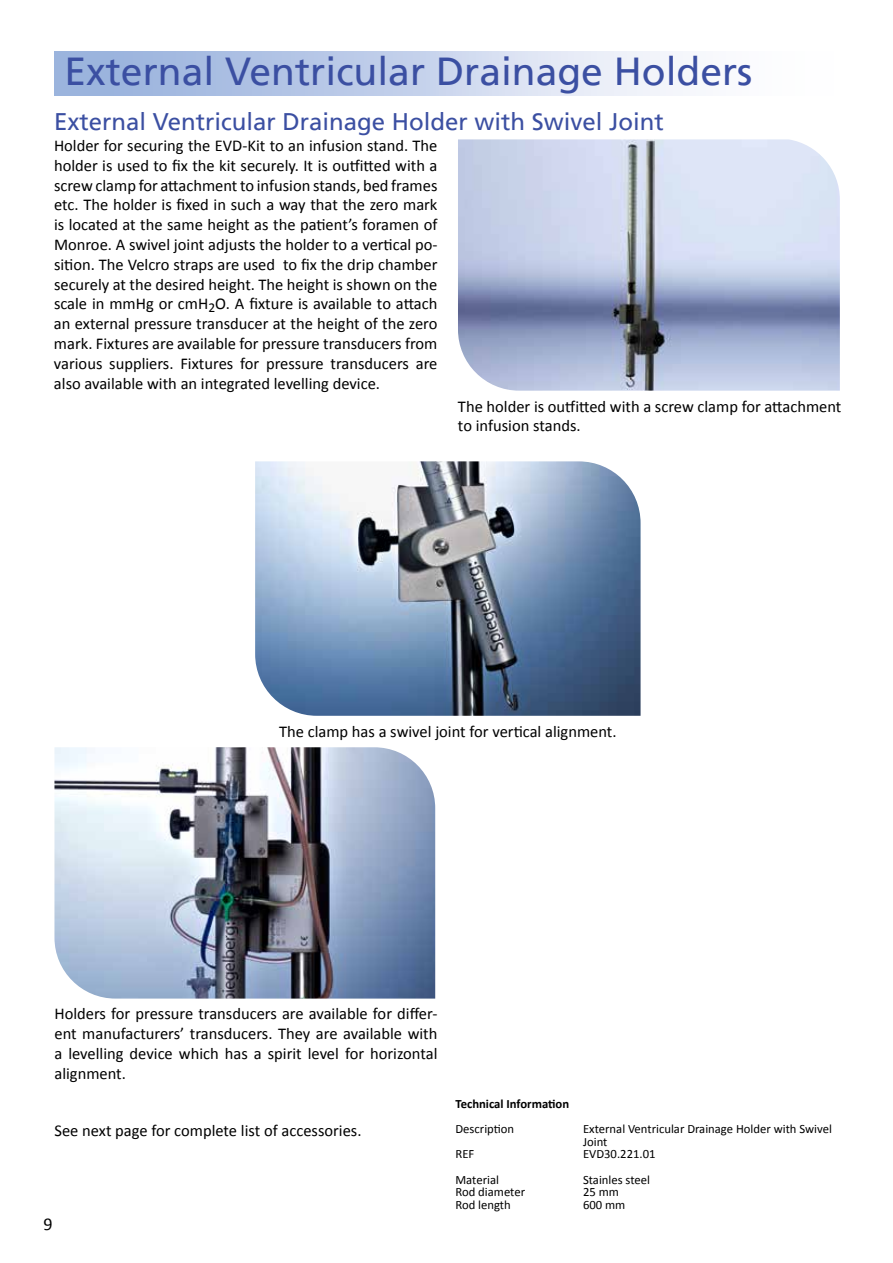
<style>
.page{position:relative;width:893px;height:1263px;background:#fff}
.page>*{position:absolute;margin:0;border:0;box-sizing:border-box;transform-origin:0 0}
.t1{font:39px "Frutiger LT";color:#3b4fa2}
.t2{font:24px "Frutiger LT";color:#3b4fa2}
.t3{font:18px "Calibri";color:#000}
.t4{font:16.5px/19.8px "Calibri";color:#000;text-align:justify}
.t5{font:12.6px/12.6px "Calibri";color:#000}
.t6{font:700 12.6px "Calibri";color:#000}
</style>
<div class="page">
<div style="left:54px;top:51px;width:839px;height:44px;background:linear-gradient(to right,#94addb,#fff)"></div>
<img style="left:458px;top:139px;width:382px;height:252px">
<img style="left:255px;top:461px;width:386px;height:255px">
<img style="left:54px;top:747px;width:381px;height:251px">
<h1 class="t1" style="left:65px;top:49px;width:689px">External Ventricular Drainage Holders</h1>
<h2 class="t2" style="left:54px;top:108px;width:611px">External Ventricular Drainage Holder with Swivel Joint</h2>
<p class="t4" style="left:54px;top:136px;width:385px">Holder for securing the EVD-Kit to an infusion stand. The holder is used to fix the kit securely. It is outfitted with a screw clamp for attachment to infusion stands, bed frames etc. The holder is fixed in such a way that the zero mark is located at the same height as the patient’s foramen of Monroe. A swivel joint adjusts the holder to a vertical po&shy;sition. The Velcro straps are used to fix the drip chamber securely at the desired height. The height is shown on the scale in mmHg or cmH<sub>2</sub>O. A fixture is available to attach an external pressure transducer at the height of the zero mark. Fixtures are available for pressure transducers from various suppliers. Fixtures for pressure transducers are also available with an integrated levelling device.</p>
<p class="t4" style="left:458px;top:396px;width:385px">The holder is outfitted with a screw clamp for attachment to infusion stands.</p>
<p class="t4" style="left:279px;top:721px;width:339px">The clamp has a swivel joint for vertical alignment.</p>
<p class="t4" style="left:54px;top:1004px;width:384px">Holders for pressure transducers are available for differ&shy;ent manufacturers’ transducers. They are available with a levelling device which has a spirit level for horizontal alignment.</p>
<p class="t4" style="left:54px;top:1120px;width:309px">See next page for complete list of accessories.</p>
<p class="t3" style="left:43px;top:1213px;width:11px">9</p>
<p class="t6" style="left:455px;top:1095px;width:115px">Technical Information</p>
<p class="t5" style="left:455px;top:1122px;width:60px">Description</p>
<p class="t5" style="left:583px;top:1122px;width:250px">External Ventricular Drainage Holder with Swivel<br>Joint</p>
<p class="t5" style="left:455px;top:1148px;width:20px">REF</p>
<p class="t5" style="left:583px;top:1148px;width:74px">EVD30.221.01</p>
<p class="t5" style="left:455px;top:1173px;width:45px">Material</p>
<p class="t5" style="left:583px;top:1173px;width:68px">Stainles steel</p>
<p class="t5" style="left:455px;top:1186px;width:71px">Rod diameter</p>
<p class="t5" style="left:583px;top:1186px;width:37px">25 mm</p>
<p class="t5" style="left:455px;top:1198px;width:57px">Rod length</p>
<p class="t5" style="left:583px;top:1198px;width:44px">600 mm</p>
</div>
